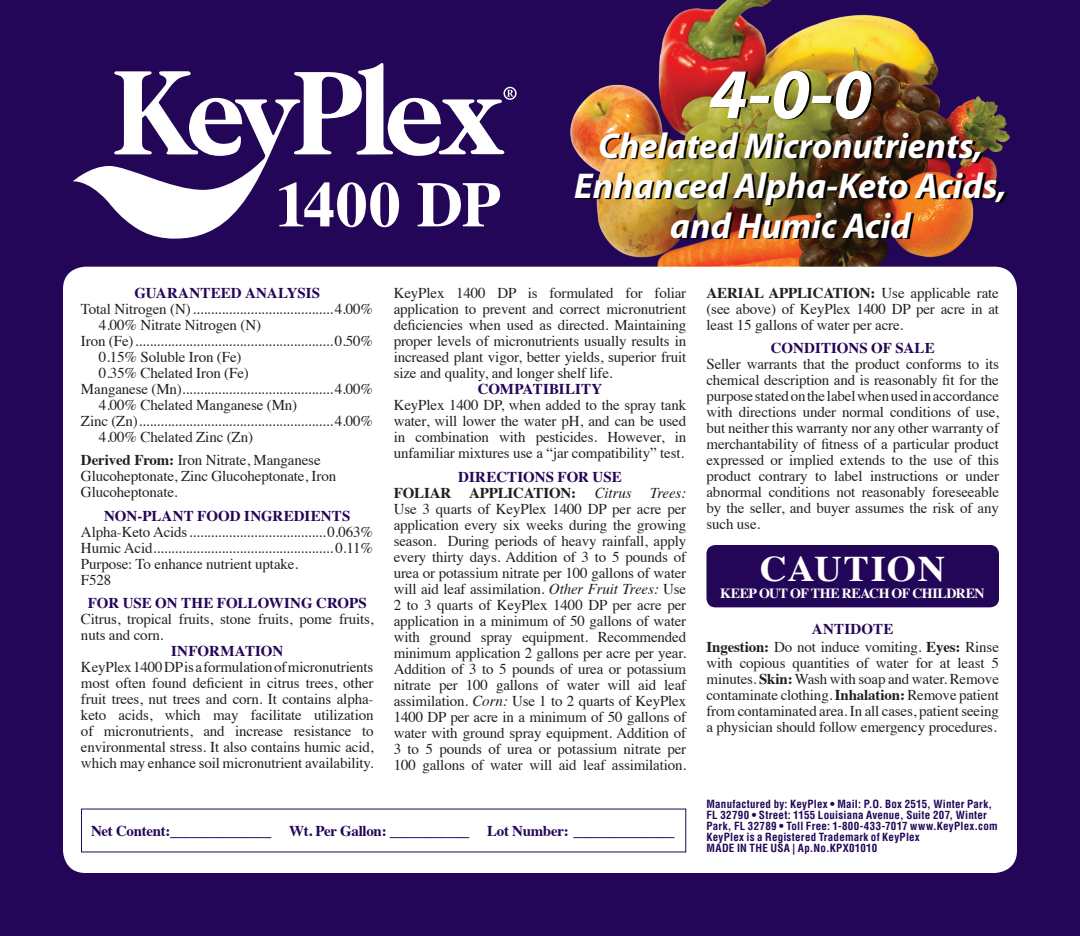
<style>
.page{position:relative;width:1080px;height:936px;background:#230658}
.page>*{position:absolute;margin:0;border:0;box-sizing:border-box;transform-origin:0 0}
.t1{font:italic 700 72px "Myriad Pro";color:#fff}
.t2{font:700 64px "Times";letter-spacing:-.005em;color:#fff}
.t3{font:italic 700 36px/40px "Myriad Pro";color:#fff;text-align:center}
.t4{font:700 36px "Times";letter-spacing:.03em;color:#fff;scale:1.05 1}
.t5{font:15px/16px "Times";letter-spacing:-.01em;color:#231f20;text-align:justify}
.t6{font:700 15px "Times";letter-spacing:-.005em;color:#230658}
.t7{font:700 14px "Times";letter-spacing:-.04em;color:#fff}
.t8{font:700 condensed 11px/11px "Helvetica LT Std";letter-spacing:.025em;color:#230658}
.s1{font-weight:700}
.s2{font-weight:700;color:#230658}
.s3{font-style:italic}
</style>
<div class="page">
<img style="left:545px;top:0;width:472px;height:285px">
<div style="left:63px;top:267px;width:954px;height:606px;background:#fff;border-radius:22px"></div>
<img style="left:577px;top:71px;width:430px;height:168px">
<div style="left:706px;top:545px;width:293px;height:62px;background:#230658;border-radius:9px"></div>
<svg style="left:73px;top:63px;width:444px;height:176px"></svg>
<h2 class="t2" style="left:275px;top:143px;width:227px">1400 DP</h2>
<h1 class="t1" style="left:709px;top:54px;width:165px">4-0-0</h1>
<h3 class="t3" style="left:574px;top:127px;width:434px">Chelated Micronutrients,<br>Enhanced Alpha-Keto Acids, and Humic Acid</h3>
<p class="t6" style="left:134px;top:279px;width:187px">GUARANTEED ANALYSIS</p>
<p class="t5" style="left:81px;top:300px;width:294px">Total Nitrogen (N).......................................4.00%</p>
<p class="t5" style="left:99px;top:316px;width:164px">4.00% Nitrate Nitrogen (N)</p>
<p class="t5" style="left:81px;top:332px;width:294px">Iron (Fe).......................................................0.50%</p>
<p class="t5" style="left:99px;top:348px;width:144px">0.15% Soluble Iron (Fe)</p>
<p class="t5" style="left:99px;top:364px;width:151px">0.35% Chelated Iron (Fe)</p>
<p class="t5" style="left:81px;top:380px;width:294px">Manganese (Mn)..........................................4.00%</p>
<p class="t5" style="left:99px;top:396px;width:200px">4.00% Chelated Manganese (Mn)</p>
<p class="t5" style="left:81px;top:412px;width:294px">Zinc (Zn)......................................................4.00%</p>
<p class="t5" style="left:99px;top:428px;width:156px">4.00% Chelated Zinc (Zn)</p>
<p class="t5" style="left:81px;top:451px;width:257px;text-align:left"><span class="s1">Derived From:</span> Iron Nitrate, Manganese<br>Glucoheptonate, Zinc Glucoheptonate, Iron<br>Glucoheptonate.</p>
<p class="t6" style="left:104px;top:501px;width:248px">NON-PLANT FOOD INGREDIENTS</p>
<p class="t5" style="left:81px;top:522px;width:294px;text-align:left">Alpha-Keto Acids......................................0.063% Humic Acid.................................................. 0.11% Purpose: To enhance nutrient uptake.<br>F528</p>
<p class="t6" style="left:88px;top:588px;width:281px">FOR USE ON THE FOLLOWING CROPS</p>
<p class="t5" style="left:81px;top:610px;width:294px">Citrus, tropical fruits, stone fruits, pome fruits, nuts and corn.</p>
<p class="t6" style="left:171px;top:636px;width:114px">INFORMATION</p>
<p class="t5" style="left:81px;top:658px;width:294px">KeyPlex 1400 DP is a formulation of micronutrients most often found deficient in citrus trees, other fruit trees, nut trees and corn. It contains alpha&shy;keto acids, which may facilitate utilization of micronutrients, and increase resistance to environmental stress. It also contains humic acid, which may enhance soil micronutrient availability.</p>
<p class="t5" style="left:394px;top:284px;width:294px">KeyPlex 1400 DP is formulated for foliar application to prevent and correct micronutrient deficiencies when used as directed. Maintaining proper levels of micronutrients usually results in increased plant vigor, better yields, superior fruit size and quality, and longer shelf life.</p>
<p class="t6" style="left:478px;top:375px;width:126px">COMPATIBILITY</p>
<p class="t5" style="left:394px;top:396px;width:294px">KeyPlex 1400 DP, when added to the spray tank water, will lower the water pH, and can be used in combination with pesticides. However, in unfamiliar mixtures use a “jar compatibility” test.</p>
<p class="t5" style="left:394px;top:467px;width:294px;text-align:center"><span class="s2">DIRECTIONS FOR USE<br></span><span class="s1">FOLIAR APPLICATION:</span> <span class="s3">Citrus Trees:<br></span>Use 3 quarts of KeyPlex 1400 DP per acre per application every six weeks during the growing season. During periods of heavy rainfall, apply every thirty days. Addition of 3 to 5 pounds of urea or potassium nitrate per 100 gallons of water will aid leaf assimilation. <span class="s3">Other Fruit Trees:</span> Use 2 to 3 quarts of KeyPlex 1400 DP per acre per application in a minimum of 50 gallons of water with ground spray equipment. Recommended minimum application 2 gallons per acre per year.<br>Addition of 3 to 5 pounds of urea or potassium nitrate per 100 gallons of water will aid leaf assimilation. <span class="s3">Corn:</span> Use 1 to 2 quarts of KeyPlex 1400 DP per acre in a minimum of 50 gallons of water with ground spray equipment. Addition of 3 to 5 pounds of urea or potassium nitrate per 100 gallons of water will aid leaf assimilation.</p>
<p class="t6" style="left:91px;top:817px;width:585px">Net Content:______________ Wt. Per Gallon: ___________ Lot Number: ______________</p>
<p class="t5" style="left:706px;top:284px;width:294px"><span class="s1">AERIAL APPLICATION:</span> Use applicable rate (see above) of KeyPlex 1400 DP per acre in at least 15 gallons of water per acre.</p>
<p class="t6" style="left:771px;top:334px;width:165px">CONDITIONS OF SALE</p>
<p class="t5" style="left:706px;top:355px;width:294px">Seller warrants that the product conforms to its chemical description and is reasonably fit for the purpose stated on the label when used in accordance with directions under normal conditions of use, but neither this warranty nor any other warranty of merchantability of fitness of a particular product expressed or implied extends to the use of this product contrary to label instructions or under abnormal conditions not reasonably foreseeable by the seller, and buyer assumes the risk of any such use.</p>
<h3 class="t4" style="left:760px;top:534px;width:178px">CAUTION</h3>
<p class="t7" style="left:720px;top:580px;width:266px">KEEP OUT OF THE REACH OF CHILDREN</p>
<p class="t5" style="left:706px;top:619px;width:294px;line-height:17.4px;text-align:center"><span class="s2">ANTIDOTE<br></span><span class="s1">Ingestion:</span> Do not induce vomiting. <span class="s1">Eyes:</span> Rinse</p>
<p class="t5" style="left:706px;top:653px;width:294px">with copious quantities of water for at least 5 minutes. <span class="s1">Skin:</span> Wash with soap and water. Remove contaminate clothing. <span class="s1">Inhalation:</span> Remove patient from contaminated area. In all cases, patient seeing a physician should follow emergency procedures.</p>
<p class="t8" style="left:706px;top:799px;width:293px">Manufactured by: KeyPlex • Mail: P.O. Box 2515, Winter Park, FL 32790 • Street: 1155 Louisiana Avenue, Suite 207, Winter Park, FL 32789 • Toll Free: 1-800-433-7017 www.KeyPlex.com KeyPlex is a Registered Trademark of KeyPlex<br>MADE IN THE USA | Ap.No.KPX01010</p>
</div>
